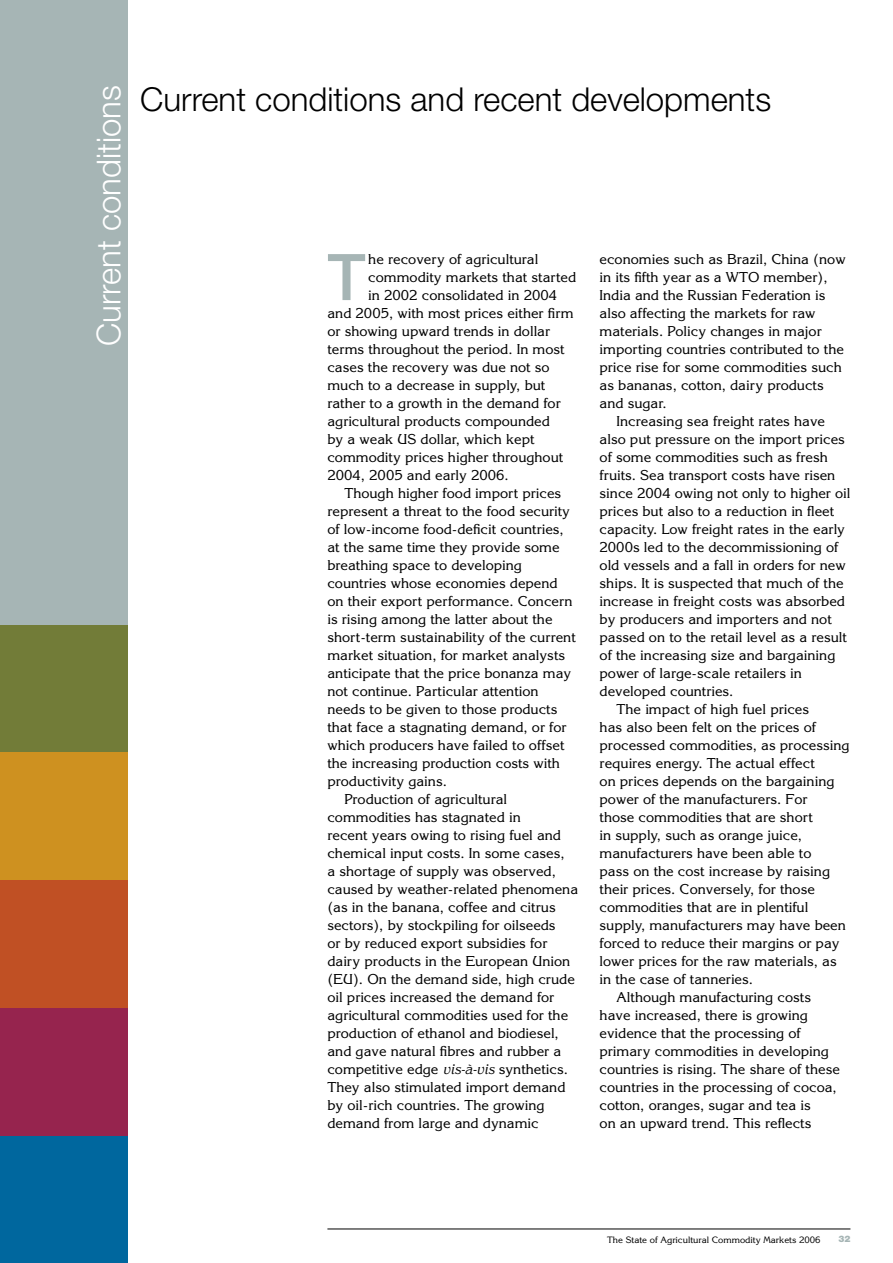
<style>
.page{position:relative;width:893px;height:1263px;background:#fff}
.page>*{position:absolute;margin:0;border:0;box-sizing:border-box;transform-origin:0 0}
.t1{font:500 64.35px "Helvetica Neue";color:#a6b5b5}
.t2{font:300 33px "Helvetica Neue";color:#000}
.t3{font:300 33px "Helvetica Neue";color:#fff}
.t4{font:13.95px/18px "Korinna";color:#000}
.t5{font:9px "Korinna";color:#000}
.t6{font:900 9px "Helvetica Neue";color:#a6b5b5}
.s1{font-style:italic}
</style>
<div class="page">
<div style="left:0;top:0;width:128px;height:627px;background:#a6b5b5"></div>
<div style="left:0;top:1135px;width:128px;height:128px;background:#00679e"></div>
<div style="left:0;top:1008px;width:128px;height:127px;background:#96244e"></div>
<div style="left:0;top:880px;width:128px;height:128px;background:#c05024"></div>
<div style="left:0;top:625px;width:128px;height:128px;background:#727c38"></div>
<div style="left:0;top:753px;width:128px;height:127px;background:#ce9120"></div>
<hr style="left:327px;top:1228px;width:523px;height:1px;background:#000">
<h2 class="t3" style="left:88px;top:346px;width:262px;rotate:-90deg">Current conditions</h2>
<h2 class="t2" style="left:140px;top:79px;width:632px">Current conditions and recent developments</h2>
<h1 class="t1" style="left:327px;top:239px;width:40px">T</h1>
<p class="t4" style="left:368px;top:250px;width:172px">he recovery of agricultural</p>
<p class="t4" style="left:368px;top:268px;width:209px">commodity markets that started</p>
<p class="t4" style="left:368px;top:286px;width:190px">in 2002 consolidated in 2004</p>
<p class="t4" style="left:327px;top:304px;width:248px">and 2005, with most prices either firm</p>
<p class="t4" style="left:327px;top:322px;width:224px">or showing upward trends in dollar</p>
<p class="t4" style="left:327px;top:340px;width:239px">terms throughout the period. In most</p>
<p class="t4" style="left:327px;top:358px;width:224px">cases the recovery was due not so</p>
<p class="t4" style="left:327px;top:376px;width:219px">much to a decrease in supply, but</p>
<p class="t4" style="left:327px;top:394px;width:235px">rather to a growth in the demand for</p>
<p class="t4" style="left:327px;top:412px;width:224px">agricultural products compounded</p>
<p class="t4" style="left:327px;top:430px;width:209px">by a weak US dollar, which kept</p>
<p class="t4" style="left:327px;top:448px;width:237px">commodity prices higher throughout</p>
<p class="t4" style="left:327px;top:466px;width:183px">2004, 2005 and early 2006.</p>
<p class="t4" style="left:344px;top:484px;width:218px">Though higher food import prices</p>
<p class="t4" style="left:327px;top:502px;width:244px">represent a threat to the food security</p>
<p class="t4" style="left:327px;top:520px;width:238px">of low-income food-deficit countries,</p>
<p class="t4" style="left:327px;top:538px;width:234px">at the same time they provide some</p>
<p class="t4" style="left:327px;top:556px;width:196px">breathing space to developing</p>
<p class="t4" style="left:327px;top:574px;width:232px">countries whose economies depend</p>
<p class="t4" style="left:327px;top:592px;width:247px">on their export performance. Concern</p>
<p class="t4" style="left:327px;top:610px;width:227px">is rising among the latter about the</p>
<p class="t4" style="left:327px;top:628px;width:250px">short-term sustainability of the current</p>
<p class="t4" style="left:327px;top:646px;width:239px">market situation, for market analysts</p>
<p class="t4" style="left:327px;top:664px;width:245px">anticipate that the price bonanza may</p>
<p class="t4" style="left:327px;top:682px;width:213px">not continue. Particular attention</p>
<p class="t4" style="left:327px;top:700px;width:231px">needs to be given to those products</p>
<p class="t4" style="left:327px;top:718px;width:241px">that face a stagnating demand, or for</p>
<p class="t4" style="left:327px;top:736px;width:239px">which producers have failed to offset</p>
<p class="t4" style="left:327px;top:754px;width:234px">the increasing production costs with</p>
<p class="t4" style="left:327px;top:772px;width:121px">productivity gains.</p>
<p class="t4" style="left:344px;top:790px;width:164px">Production of agricultural</p>
<p class="t4" style="left:327px;top:808px;width:195px">commodities has stagnated in</p>
<p class="t4" style="left:327px;top:826px;width:235px">recent years owing to rising fuel and</p>
<p class="t4" style="left:327px;top:844px;width:239px">chemical input costs. In some cases,</p>
<p class="t4" style="left:327px;top:862px;width:230px">a shortage of supply was observed,</p>
<p class="t4" style="left:327px;top:880px;width:252px">caused by weather-related phenomena</p>
<p class="t4" style="left:327px;top:898px;width:230px">(as in the banana, coffee and citrus</p>
<p class="t4" style="left:327px;top:916px;width:230px">sectors), by stockpiling for oilseeds</p>
<p class="t4" style="left:327px;top:934px;width:221px">or by reduced export subsidies for</p>
<p class="t4" style="left:327px;top:952px;width:244px">dairy products in the European Union</p>
<p class="t4" style="left:327px;top:970px;width:249px">(EU). On the demand side, high crude</p>
<p class="t4" style="left:327px;top:988px;width:228px">oil prices increased the demand for</p>
<p class="t4" style="left:327px;top:1006px;width:242px">agricultural commodities used for the</p>
<p class="t4" style="left:327px;top:1024px;width:233px">production of ethanol and biodiesel,</p>
<p class="t4" style="left:327px;top:1042px;width:235px">and gave natural fibres and rubber a</p>
<p class="t4" style="left:327px;top:1060px;width:242px">competitive edge <span class="s1">vis-à-vis</span> synthetics.</p>
<p class="t4" style="left:327px;top:1078px;width:240px">They also stimulated import demand</p>
<p class="t4" style="left:327px;top:1096px;width:219px">by oil-rich countries. The growing</p>
<p class="t4" style="left:327px;top:1114px;width:213px">demand from large and dynamic</p>
<p class="t4" style="left:600px;top:250px;width:248px">economies such as Brazil, China (now in its fifth year as a WTO member), India and the Russian Federation is also affecting the markets for raw materials. Policy changes in major importing countries contributed to the price rise for some commodities such as bananas, cotton, dairy products and sugar.</p>
<p class="t4" style="left:617px;top:412px;width:210px">Increasing sea freight rates have</p>
<p class="t4" style="left:600px;top:430px;width:247px">also put pressure on the import prices</p>
<p class="t4" style="left:600px;top:448px;width:230px">of some commodities such as fresh</p>
<p class="t4" style="left:600px;top:466px;width:237px">fruits. Sea transport costs have risen</p>
<p class="t4" style="left:600px;top:484px;width:252px">since 2004 owing not only to higher oil</p>
<p class="t4" style="left:600px;top:502px;width:236px">prices but also to a reduction in fleet</p>
<p class="t4" style="left:600px;top:520px;width:247px">capacity. Low freight rates in the early</p>
<p class="t4" style="left:600px;top:538px;width:240px">2000s led to the decommissioning of</p>
<p class="t4" style="left:600px;top:556px;width:248px">old vessels and a fall in orders for new</p>
<p class="t4" style="left:600px;top:574px;width:246px">ships. It is suspected that much of the</p>
<p class="t4" style="left:600px;top:592px;width:247px">increase in freight costs was absorbed</p>
<p class="t4" style="left:600px;top:610px;width:234px">by producers and importers and not</p>
<p class="t4" style="left:600px;top:628px;width:249px">passed on to the retail level as a result</p>
<p class="t4" style="left:600px;top:646px;width:237px">of the increasing size and bargaining</p>
<p class="t4" style="left:600px;top:664px;width:204px">power of large-scale retailers in</p>
<p class="t4" style="left:600px;top:682px;width:135px">developed countries.</p>
<p class="t4" style="left:617px;top:700px;width:194px">The impact of high fuel prices</p>
<p class="t4" style="left:600px;top:718px;width:218px">has also been felt on the prices of</p>
<p class="t4" style="left:600px;top:736px;width:252px">processed commodities, as processing</p>
<p class="t4" style="left:600px;top:754px;width:217px">requires energy. The actual effect</p>
<p class="t4" style="left:600px;top:772px;width:236px">on prices depends on the bargaining</p>
<p class="t4" style="left:600px;top:790px;width:209px">power of the manufacturers. For</p>
<p class="t4" style="left:600px;top:808px;width:215px">those commodities that are short</p>
<p class="t4" style="left:600px;top:826px;width:204px">in supply, such as orange juice,</p>
<p class="t4" style="left:600px;top:844px;width:213px">manufacturers have been able to</p>
<p class="t4" style="left:600px;top:862px;width:232px">pass on the cost increase by raising</p>
<p class="t4" style="left:600px;top:880px;width:217px">their prices. Conversely, for those</p>
<p class="t4" style="left:600px;top:898px;width:210px">commodities that are in plentiful</p>
<p class="t4" style="left:600px;top:916px;width:248px">supply, manufacturers may have been</p>
<p class="t4" style="left:600px;top:934px;width:242px">forced to reduce their margins or pay</p>
<p class="t4" style="left:600px;top:952px;width:239px">lower prices for the raw materials, as</p>
<p class="t4" style="left:600px;top:970px;width:155px">in the case of tanneries.</p>
<p class="t4" style="left:617px;top:988px;width:196px">Although manufacturing costs</p>
<p class="t4" style="left:600px;top:1006px;width:210px">have increased, there is growing</p>
<p class="t4" style="left:600px;top:1024px;width:203px">evidence that the processing of</p>
<p class="t4" style="left:600px;top:1042px;width:231px">primary commodities in developing</p>
<p class="t4" style="left:600px;top:1060px;width:242px">countries is rising. The share of these</p>
<p class="t4" style="left:600px;top:1078px;width:239px">countries in the processing of cocoa,</p>
<p class="t4" style="left:600px;top:1096px;width:213px">cotton, oranges, sugar and tea is</p>
<p class="t4" style="left:600px;top:1114px;width:213px">on an upward trend. This reflects</p>
<p class="t5" style="left:607px;top:1234px;width:215px">The State of Agricultural Commodity Markets 2006</p>
<p class="t6" style="left:838px;top:1234px;width:7px">32</p>
</div>
